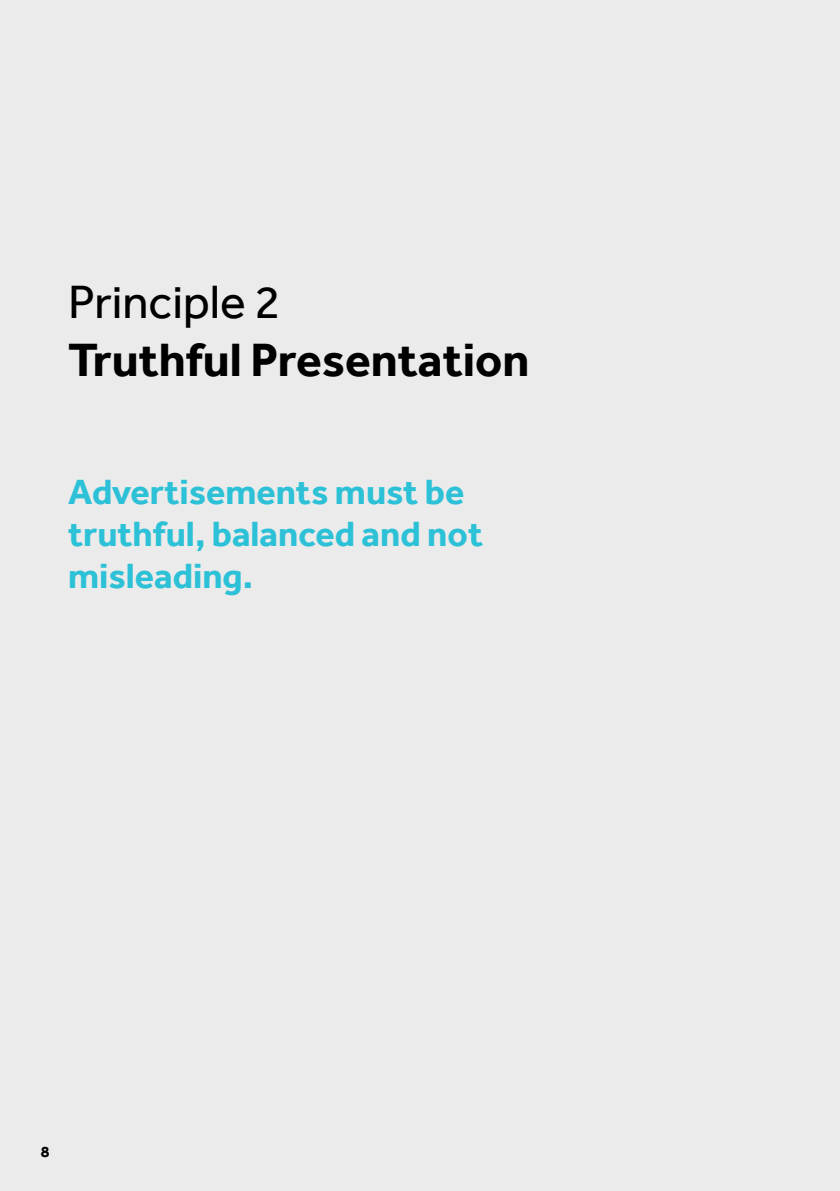
<style>
.page{position:relative;width:840px;height:1191px;background:#fff}
.page>*{position:absolute;margin:0;border:0;box-sizing:border-box;transform-origin:0 0}
.t1{font:700 48px "Effra";color:#000}
.t2{font:48px "Effra";color:#000}
.t3{font:700 36px/42px "Effra";color:#2cc1d7}
.t4{font:700 16px "Effra";color:#000}
</style>
<div class="page">
<div style="left:0;top:0;width:839px;height:1191px;background:#ebebeb"></div>
<h1 class="t2" style="left:68px;top:274px;width:214px">Principle 2</h1>
<h1 class="t1" style="left:68px;top:331px;width:462px">Truthful Presentation</h1>
<p class="t3" style="left:68px;top:470px;width:416px">Advertisements must be truthful, balanced and not misleading.</p>
<p class="t4" style="left:41px;top:1141px;width:10px">8</p>
</div>
